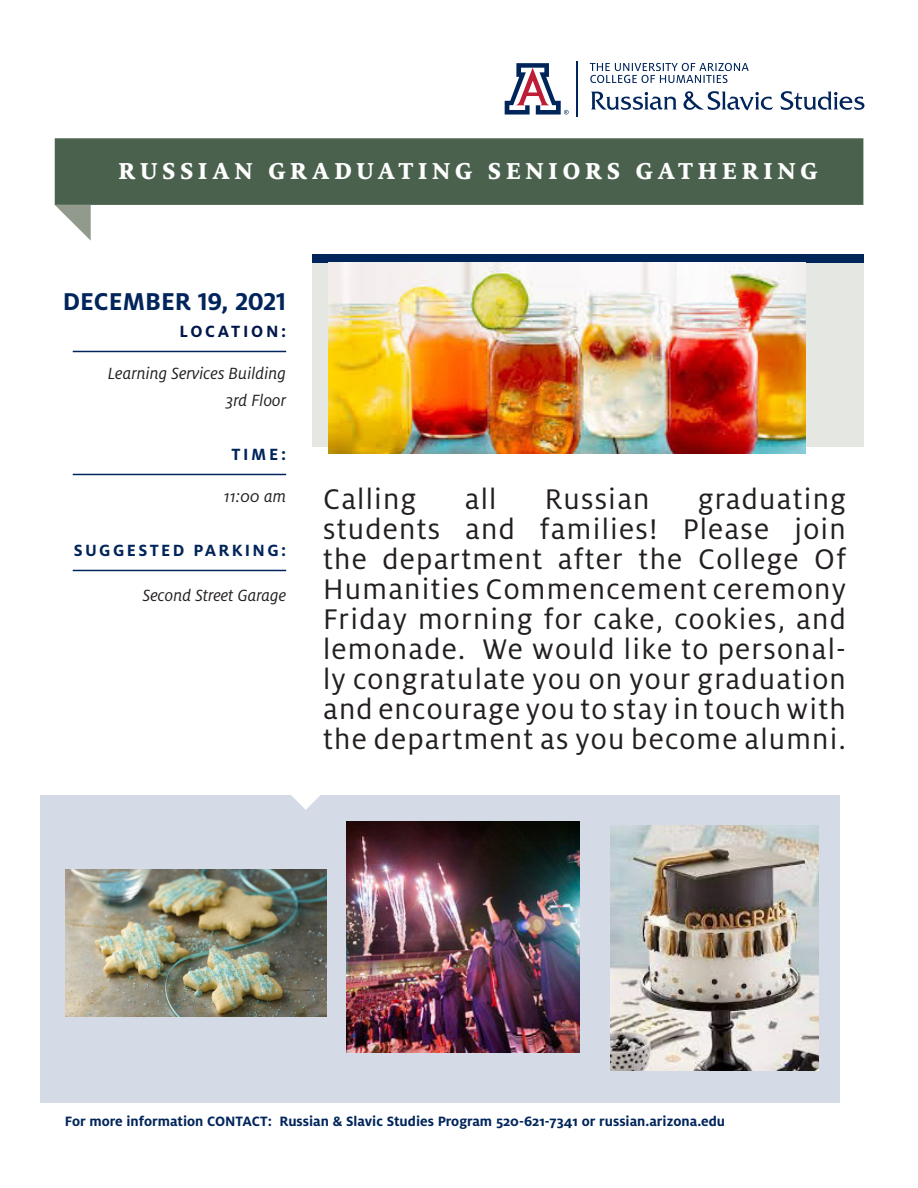
<style>
.page{position:relative;width:918px;height:1188px;background:#fff}
.page>*{position:absolute;margin:0;border:0;box-sizing:border-box;transform-origin:0 0}
.Body_copy{font:31.5px/30px "Milo OT";letter-spacing:.04em;color:#231f20;text-align:justify}
.H2_Red{font:700 27px "Milo OT";letter-spacing:-.005em;color:#00255b}
.Main_heading_H1{font:800 25.5px "Milo Serif OT";letter-spacing:.19em;color:#fff}
.tiny_subheading_ital{font:italic 18px/27px "Milo OT";color:#231f20;text-align:right}
.H2_Red-2{font:700 18px "Milo OT";letter-spacing:.13em;color:#00255b}
.H2_Red-3{font:700 18px "Milo OT";letter-spacing:.15em;color:#001649}
.t1{font:700 15px "Milo OT";color:#00255b}
</style>
<div class="page">
<div style="left:40px;top:796px;width:799px;height:307px;background:#d5dae7"></div>
<img style="left:65px;top:870px;width:261px;height:147px">
<svg style="left:280px;top:795px;width:51px;height:15px"></svg>
<div style="left:313px;top:254px;width:551px;height:193px;background:#e5e7e3"></div>
<hr style="left:73px;top:351px;width:213px;height:1px;background:#00255b">
<hr style="left:73px;top:474px;width:213px;height:1px;background:#00255b">
<hr style="left:73px;top:570px;width:213px;height:1px;background:#00255b">
<div style="left:55px;top:138px;width:808px;height:67px;background:#4a624d"></div>
<svg style="left:55px;top:205px;width:36px;height:36px"></svg>
<div style="left:313px;top:254px;width:551px;height:9px;background:#00255b"></div>
<svg style="left:504px;top:63px;width:65px;height:52px"></svg>
<svg style="left:590px;top:63px;width:159px;height:20px"></svg>
<hr style="left:576px;top:61px;width:1px;height:56px;background:#00255b">
<svg style="left:591px;top:92px;width:86px;height:18px"></svg>
<svg style="left:683px;top:91px;width:90px;height:19px"></svg>
<svg style="left:780px;top:91px;width:84px;height:19px"></svg>
<img style="left:346px;top:821px;width:234px;height:231px">
<img style="left:328px;top:263px;width:477px;height:191px">
<img style="left:611px;top:826px;width:208px;height:244px">
<p class="Main_heading_H1" style="left:118px;top:157px;width:701px">RUSSIAN GRADUATING SENIORS GATHERING</p>
<p class="H2_Red" style="left:63px;top:286px;width:225px">DECEMBER 19, 2021</p>
<p class="H2_Red-3" style="left:180px;top:321px;width:108px">LOCATION:</p>
<p class="tiny_subheading_ital" style="left:108px;top:360px;width:180px">Learning Services Building<br>3rd Floor</p>
<p class="H2_Red-2" style="left:231px;top:444px;width:56px">TIME:</p>
<p class="tiny_subheading_ital" style="left:224px;top:483px;width:64px">11:00 am</p>
<p class="H2_Red-2" style="left:74px;top:540px;width:214px">SUGGESTED PARKING:</p>
<p class="tiny_subheading_ital" style="left:143px;top:582px;width:145px">Second Street Garage</p>
<p class="Body_copy" style="left:323px;top:484px;width:524px;text-indent:375px">graduating students and families! Please join the department after the College Of Humanities Commencement ceremony Friday morning for cake, cookies, and lemonade. We would like to personal&shy;ly congratulate you on your graduation and encourage you to stay in touch with the department as you become alumni.</p>
<p class="Body_copy" style="left:323px;top:484px;width:95px">Calling</p>
<p class="Body_copy" style="left:465px;top:484px;width:33px">all</p>
<p class="Body_copy" style="left:545px;top:484px;width:106px">Russian</p>
<p class="t1" style="left:65px;top:1113px;width:662px">For more information CONTACT: Russian &amp; Slavic Studies Program 520-621-7341 or russian.arizona.edu</p>
</div>
